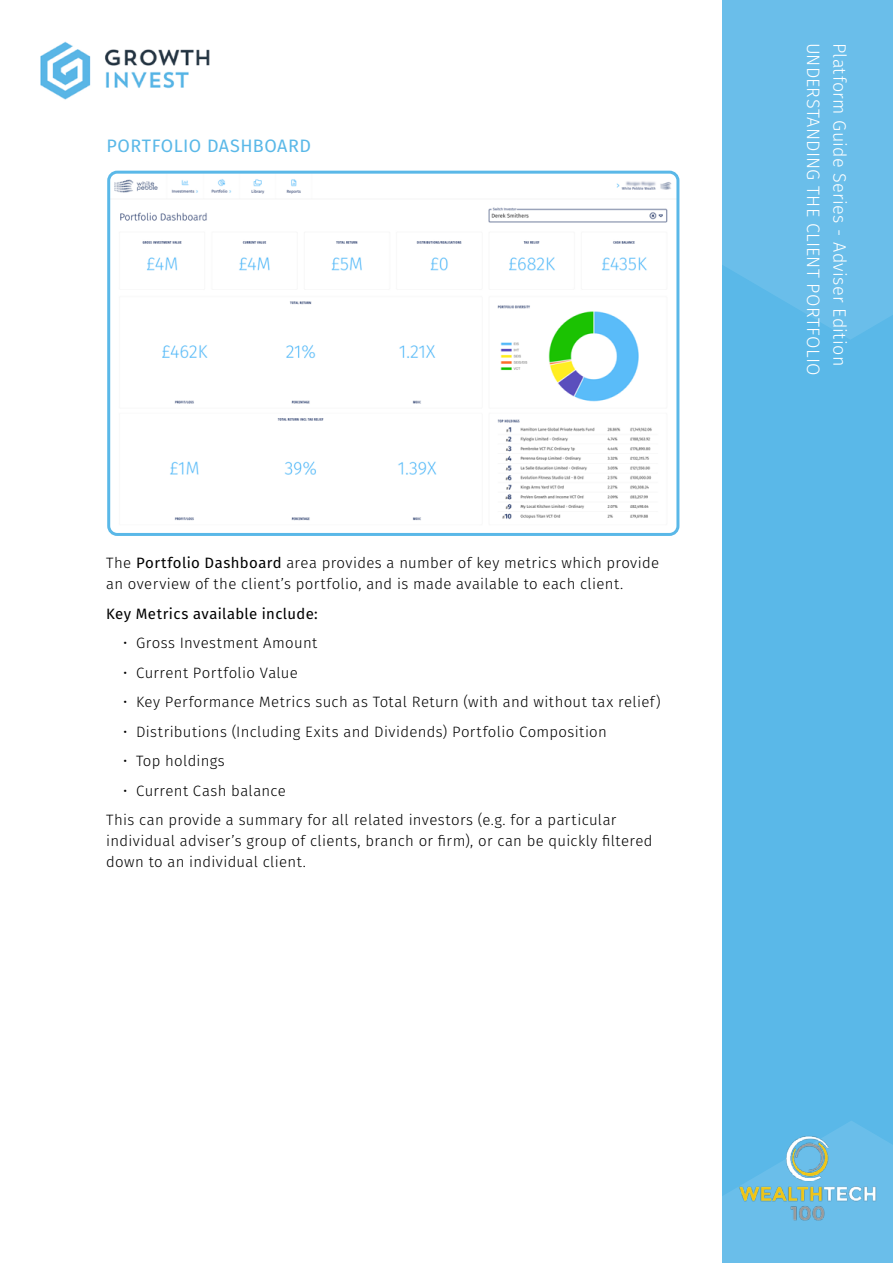
<style>
.page{position:relative;width:893px;height:1263px;background:#fff}
.page>*{position:absolute;margin:0;border:0;box-sizing:border-box;transform-origin:0 0}
.t1{font:300 18px "Fira Sans";letter-spacing:.015em;color:#fff}
.t2{font:18px "Fira Sans";letter-spacing:.02em;color:#5ab8e8}
.t3{font:300 15px/21px "Fira Sans";letter-spacing:.025em;color:#000}
.t4{font:15px "Fira Sans";letter-spacing:.025em;color:#000}
.s1{font-weight:400}
</style>
<div class="page">
<div style="left:723px;top:0;width:170px;height:1263px;background:#5ab8e8"></div>
<svg style="left:488px;top:0;width:405px;height:340px;fill:#6abeea"></svg>
<svg style="left:722px;top:1120px;width:171px;height:143px;fill:#6abeea"></svg>
<img style="left:40px;top:41px;width:170px;height:59px">
<img style="left:738px;top:1120px;width:139px;height:127px">
<img style="left:111px;top:172px;width:567px;height:361px">
<div style="left:107px;top:171px;width:572px;height:365px;border:3px solid #5ab8e8;border-radius:9px"></div>
<p class="t2" style="left:106px;top:132px;width:206px">PORTFOLIO DASHBOARD</p>
<p class="t3" style="left:106px;top:552px;width:554px">The <span class="s1">Portfolio Dashboard</span> area provides a number of key metrics which provide an overview of the client’s portfolio, and is made available to each client.</p>
<p class="t4" style="left:106px;top:602px;width:213px">Key Metrics available include:</p>
<p class="t3" style="left:123px;top:632px;width:195px">• Gross Investment Amount</p>
<p class="t3" style="left:123px;top:662px;width:176px">• Current Portfolio Value</p>
<p class="t3" style="left:123px;top:691px;width:539px">• Key Performance Metrics such as Total Return (with and without tax relief)</p>
<p class="t3" style="left:123px;top:721px;width:485px">• Distributions (Including Exits and Dividends) Portfolio Composition</p>
<p class="t3" style="left:123px;top:750px;width:103px">• Top holdings</p>
<p class="t3" style="left:106px;top:775px;width:512px;line-height:29.5px;text-indent:17px">• Current Cash balance<br>This can provide a summary for all related investors (e.g. for a particular</p>
<p class="t3" style="left:106px;top:830px;width:548px">individual adviser’s group of clients, branch or firm), or can be quickly filtered down to an individual client.</p>
<p class="t1" style="left:826px;top:43px;width:334px;rotate:90deg">UNDERSTANDING THE CLIENT PORTFOLIO</p>
<p class="t1" style="left:853px;top:43px;width:325px;rotate:90deg">Platform Guide Series - Adviser Edition</p>
</div>
